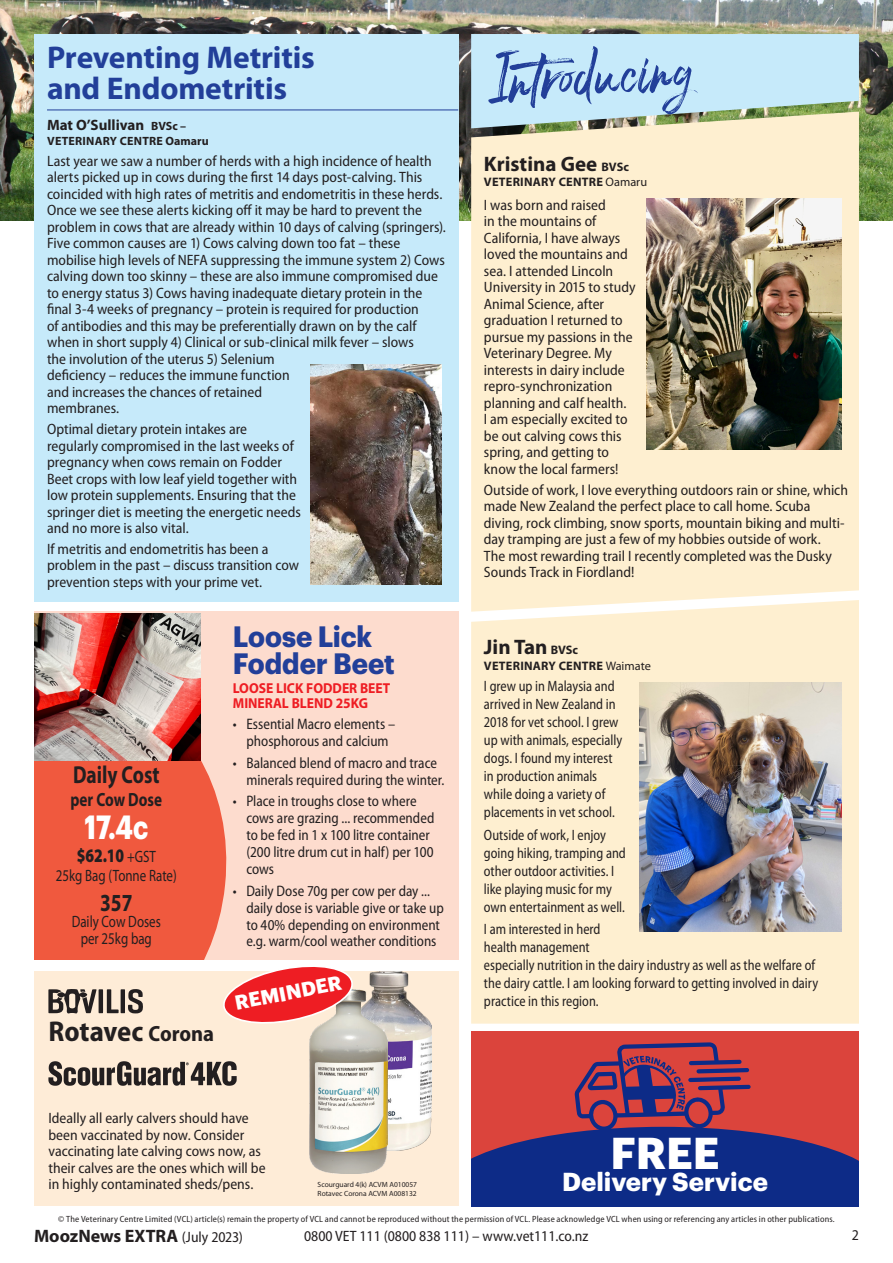
<style>
.page{position:relative;width:893px;height:1263px;background:#fff}
.page>*{position:absolute;margin:0;border:0;box-sizing:border-box;transform-origin:0 0}
.t1{font:65.7px "Blastimo";color:#223f99}
.Default{font:700 43.65px "Graphik";color:#fff}
.t2{font:700 32.85px "Graphik";color:#fff;scale:.79 1}
.text{font:700 31.5px/31.5px "Myriad Pro";letter-spacing:-.005em;color:#223f99}
.text-2{font:700 28.8px/27.6px "Graphik";color:#223f99;scale:.94 1}
.t3{font:700 semi-condensed 28.65px "Myriad Pro";color:#231f20}
.Default-2{font:700 25.5px "Graphik";color:#fff}
.t4{font:700 24.6px "Myriad Pro";color:#231f20;scale:.79 1}
.text-3{font:700 21px "Myriad Pro";color:#231f20}
.text-4{font:700 19.95px "Graphik";color:#fff}
.t5{font:700 19.2px "Myriad Pro";color:#231f20;scale:.79 1}
.t6{font:900 19.2px "Myriad Pro";color:#231f20;scale:.79 1}
.t7{font:700 18px "Myriad Pro";color:#231f20}
.t8{font:16.5px/16.5px "Myriad Pro";color:#231f20;text-align:center;scale:.79 1}
.t9{font:semi-condensed 15.15px/17px "Myriad Pro";color:#231f20;scale:.94 1}
.text-5{font:semi-condensed 15px/16.5px "Myriad Pro";color:#231f20}
.text-6{font:semi-condensed 15px/18px "Myriad Pro";color:#231f20;scale:.9 1}
.text-7{font:700 15px "Myriad Pro";color:#231f20}
.text-8{font:700 14.4px/15px "Myriad Pro";color:#ee1d23;scale:.94 1}
.text-9{font:700 12.3px "Myriad Pro";letter-spacing:.02em;color:#231f20}
.text-10{font:700 12px "Myriad Pro";letter-spacing:.02em;color:#231f20}
.t10{font:semi-condensed 9px "Myriad Pro";letter-spacing:.015em;color:#231f20}
.t11{font:7.5px "Myriad Pro";color:#231f20}
.s1{font-size:12px}
.s2{font-weight:400;font-size:16.5px}
.s3{font-size:22.05px}
.s4{font-size:12.3px}
.s5{font-weight:400}
.s6{font-weight:400;font-stretch:semi-condensed;font-size:15px}
</style>
<div class="page">
<div style="left:34px;top:971px;width:424px;height:235px;background:#feecd7"></div>
<img style="left:0;top:0;width:893px;height:221px">
<div style="left:34px;top:34px;width:424px;height:567px;background:#c6eafa"></div>
<hr style="left:47px;top:110px;width:411px;height:1px;background:#223f99">
<img style="left:310px;top:364px;width:132px;height:221px">
<div style="left:34px;top:611px;width:424px;height:348px;background:#fddcce"></div>
<svg style="left:34px;top:679px;width:193px;height:280px;background:#f0654b"></svg>
<img style="left:34px;top:613px;width:166px;height:147px">
<img style="left:355px;top:971px;width:76px;height:180px">
<img style="left:309px;top:990px;width:78px;height:183px">
<svg style="left:223px;top:967px;width:132px;height:60px"></svg>
<svg style="left:48px;top:1061px;width:189px;height:25px"></svg>
<svg style="left:48px;top:989px;width:95px;height:24px"></svg>
<div style="left:471px;top:34px;width:388px;height:78px;background:#c6eafa"></div>
<div style="left:471px;top:112px;width:388px;height:488px;background:#feefd0"></div>
<div style="left:471px;top:600px;width:388px;height:424px;background:#feefd0"></div>
<img style="left:647px;top:199px;width:194px;height:250px">
<img style="left:639px;top:682px;width:202px;height:249px">
<div style="left:471px;top:1031px;width:388px;height:175px;background:#db443c"></div>
<svg style="left:471px;top:1042px;width:388px;height:164px"></svg>
<p class="text" style="left:47px;top:40px;width:269px">Preventing Metritis and Endometritis</p>
<p class="text-7" style="left:47px;top:115px;width:141px">Mat O’Sullivan <span class="s1">BVSc –</span></p>
<p class="text-10" style="left:47px;top:133px;width:163px">VETERINARY CENTRE Oamaru</p>
<p class="text-5" style="left:47px;top:153px;width:400px">Last year we saw a number of herds with a high incidence of health alerts picked up in cows during the first 14 days post-calving. This coincided with high rates of metritis and endometritis in these herds.<br>Once we see these alerts kicking off it may be hard to prevent the problem in cows that are already within 10 days of calving (springers).<br>Five common causes are 1) Cows calving down too fat – these mobilise high levels of NEFA suppressing the immune system 2) Cows calving down too skinny – these are also immune compromised due to energy status 3) Cows having inadequate dietary protein in the final 3-4 weeks of pregnancy – protein is required for production<br>of antibodies and this may be preferentially drawn on by the calf when in short supply 4) Clinical or sub-clinical milk fever – slows<br>the involution of the uterus 5) Selenium<br>deficiency – reduces the immune function<br>and increases the chances of retained<br>membranes.</p>
<p class="text-5" style="left:47px;top:421px;width:256px">Optimal dietary protein intakes are regularly compromised in the last weeks of pregnancy when cows remain on Fodder Beet crops with low leaf yield together with low protein supplements. Ensuring that the springer diet is meeting the energetic needs and no more is also vital.</p>
<p class="text-5" style="left:47px;top:541px;width:254px">If metritis and endometritis has been a problem in the past – discuss transition cow prevention steps with your prime vet.</p>
<p class="text-2" style="left:233px;top:620px;width:174px">Loose Lick<br>Fodder Beet</p>
<p class="text-8" style="left:233px;top:680px;width:169px">LOOSE LICK FODDER BEET<br>MINERAL BLEND 25KG</p>
<p class="t9" style="left:233px;top:716px;width:174px;text-align:center">• Essential Macro elements – phosphorous and calcium</p>
<p class="t9" style="left:246px;top:755px;width:212px;text-indent:-14px">• Balanced blend of macro and trace minerals required during the winter.</p>
<p class="t9" style="left:246px;top:793px;width:202px;text-indent:-14px">• Place in troughs close to where cows are grazing ... recommended to be fed in 1 x 100 litre container (200 litre drum cut in half) per 100 cows</p>
<p class="t9" style="left:246px;top:882px;width:212px;text-indent:-14px">• Daily Dose 70g per cow per day ... daily dose is variable give or take up to 40% depending on environment e.g. warm/cool weather conditions</p>
<p class="t4" style="left:73px;top:758px;width:111px">Daily Cost</p>
<p class="t5" style="left:71px;top:787px;width:117px">per Cow Dose</p>
<p class="t2" style="left:84px;top:801px;width:82px">17.4c</p>
<p class="t6" style="left:77px;top:842px;width:102px">$62.10 <span class="s2">+GST</span></p>
<p class="t8" style="left:56px;top:867px;width:155px">25kg Bag (Tonne Rate)</p>
<p class="t4" style="left:100px;top:886px;width:42px">357</p>
<p class="t8" style="left:72px;top:913px;width:114px">Daily Cow Doses per 25kg bag</p>
<p class="t3" style="left:48px;top:1013px;width:167px">Rotavec <span class="s3">Corona</span></p>
<p class="text-4" style="left:232px;top:988px;width:110px;rotate:-11deg">REMINDER</p>
<p class="text-5" style="left:48px;top:1110px;width:219px">Ideally all early calvers should have been vaccinated by now. Consider vaccinating late calving cows now, as their calves are the ones which will be in highly contaminated sheds/pens.</p>
<p class="t11" style="left:318px;top:1180px;width:101px">Scourguard 4(k) ACVM A010057</p>
<p class="t11" style="left:318px;top:1189px;width:101px">Rotavec Corona ACVM A008132</p>
<p class="t1" style="left:488px;top:30px;width:201px;rotate:-4deg">Introducing</p>
<p class="text-3" style="left:484px;top:150px;width:147px">Kristina Gee <span class="s4">BVSc</span></p>
<p class="text-9" style="left:484px;top:174px;width:165px">VETERINARY CENTRE <span class="s5">Oamaru</span></p>
<p class="text-5" style="left:484px;top:197px;width:153px">I was born and raised<br>in the mountains of<br>California, I have always loved the mountains and sea. I attended Lincoln<br>University in 2015 to study<br>Animal Science, after graduation I returned to pursue my passions in the<br>Veterinary Degree. My interests in dairy include repro-synchronization planning and calf health.<br>I am especially excited to be out calving cows this spring, and getting to know the local farmers!</p>
<p class="text-5" style="left:484px;top:482px;width:365px">Outside of work, I love everything outdoors rain or shine, which made New Zealand the perfect place to call home. Scuba diving, rock climbing, snow sports, mountain biking and multi&shy;day tramping are just a few of my hobbies outside of work.<br>The most rewarding trail I recently completed was the Dusky Sounds Track in Fiordland!</p>
<p class="text-3" style="left:484px;top:634px;width:96px">Jin Tan <span class="s4">BVSc</span></p>
<p class="text-9" style="left:484px;top:658px;width:168px">VETERINARY CENTRE <span class="s5">Waimate</span></p>
<p class="text-6" style="left:484px;top:678px;width:155px">I grew up in Malaysia and arrived in New Zealand in<br>2018 for vet school. I grew up with animals, especially dogs. I found my interest in production animals while doing a variety of placements in vet school.</p>
<p class="text-6" style="left:484px;top:826px;width:159px">Outside of work, I enjoy going hiking, tramping and other outdoor activities. I like playing music for my own entertainment as well.</p>
<p class="text-6" style="left:484px;top:920px;width:373px">I am interested in herd<br>health management<br>especially nutrition in the dairy industry as well as the welfare of the dairy cattle. I am looking forward to getting involved in dairy practice in this region.</p>
<p class="Default" style="left:610px;top:1120px;width:111px">FREE</p>
<p class="Default-2" style="left:562px;top:1162px;width:207px">Delivery Service</p>
<p class="t10" style="left:58px;top:1214px;width:778px">© The Veterinary Centre Limited (VCL) article(s) remain the property of VCL and cannot be reproduced without the permission of VCL. Please acknowledge VCL when using or referencing any articles in other publications.</p>
<p class="text-5" style="left:304px;top:1228px;width:286px">0800 VET 111 (0800 838 111) – www.vet111.co.nz</p>
<p class="t7" style="left:34px;top:1224px;width:210px">MoozNews EXTRA <span class="s6">(July 2023)</span></p>
<p class="text-5" style="left:852px;top:1227px;width:9px">2</p>
</div>
